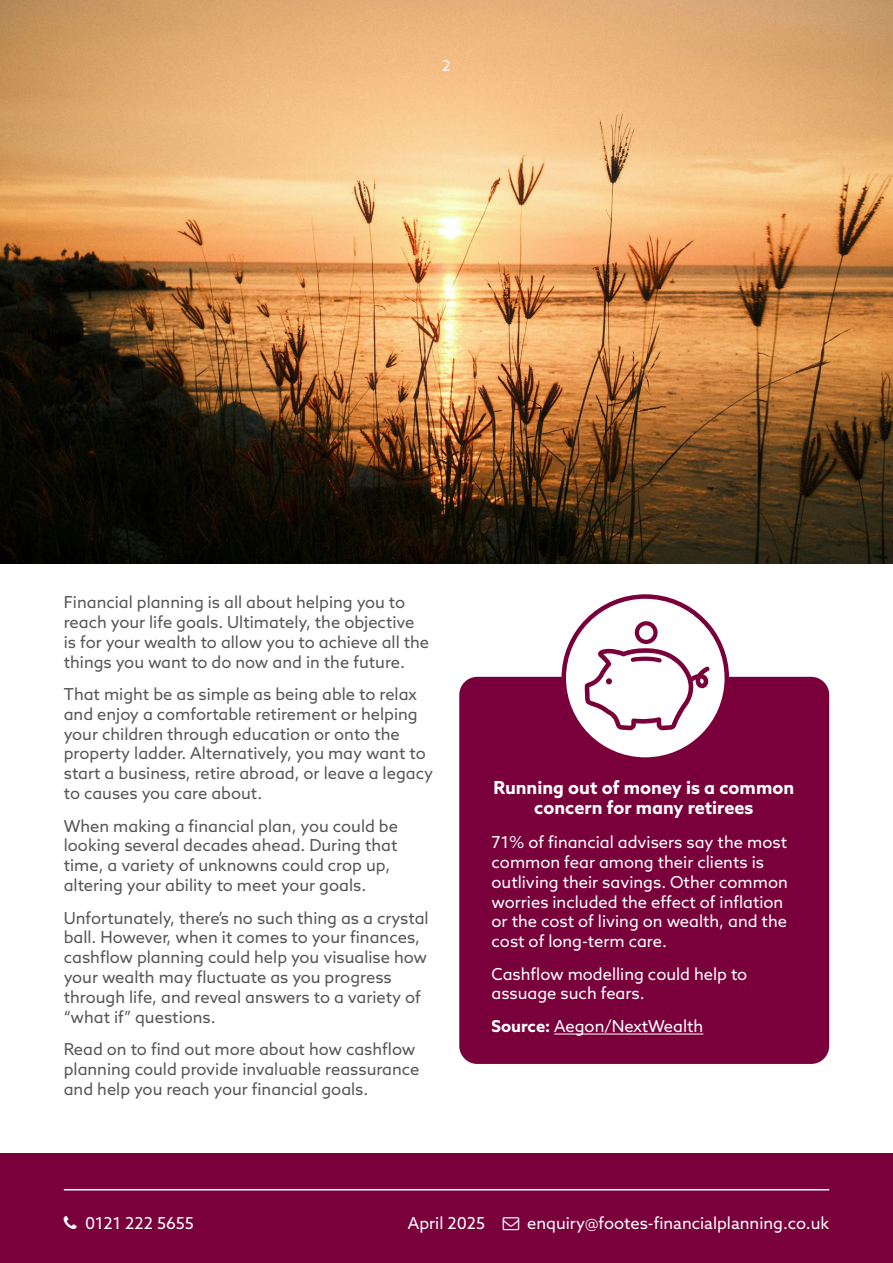
<style>
.page{position:relative;width:893px;height:1263px;background:#fff}
.page>*{position:absolute;margin:0;border:0;box-sizing:border-box;transform-origin:0 0}
.t1{font:700 18px/19.8px "Azo Sans";color:#fff;text-align:center}
.t2{font:16.5px/19.8px "Azo Sans";color:#575756}
.t3{font:16.5px/19.8px "Azo Sans";color:#fff}
.t4{font:15px "Azo Sans";color:#fff}
.s1{font-weight:700}
</style>
<div class="page">
<div style="left:459px;top:677px;width:370px;height:387px;background:#7a003c;border-radius:18px"></div>
<img style="left:0;top:0;width:893px;height:563px">
<div style="left:0;top:1153px;width:893px;height:110px;background:#7a003c"></div>
<hr style="left:64px;top:1189px;width:765px;height:1px;background:#fff">
<hr style="left:554px;top:1033px;width:149px;height:1px;background:#fff">
<div style="left:564px;top:596px;width:163px;height:163px;background:#fff;border-radius:50%"></div>
<div style="left:561px;top:594px;width:168px;height:168px;border:4px solid #7a003c;border-radius:50%"></div>
<svg style="left:585px;top:621px;width:125px;height:109px"></svg>
<p class="t4" style="left:442px;top:56px;width:10px">2</p>
<p class="t2" style="left:64px;top:592px;width:367px">Financial planning is all about helping you to reach your life goals. Ultimately, the objective is for your wealth to allow you to achieve all the things you want to do now and in the future.</p>
<p class="t2" style="left:64px;top:684px;width:371px">That might be as simple as being able to relax and enjoy a comfortable retirement or helping your children through education or onto the property ladder. Alternatively, you may want to start a business, retire abroad, or leave a legacy to causes you care about.</p>
<p class="t2" style="left:64px;top:816px;width:336px">When making a financial plan, you could be looking several decades ahead. During that time, a variety of unknowns could crop up, altering your ability to meet your goals.</p>
<p class="t2" style="left:64px;top:907px;width:366px">Unfortunately, there’s no such thing as a crystal ball. However, when it comes to your finances, cashflow planning could help you visualise how your wealth may fluctuate as you progress through life, and reveal answers to a variety of “what if” questions.</p>
<p class="t2" style="left:64px;top:1039px;width:357px">Read on to find out more about how cashflow planning could provide invaluable reassurance and help you reach your financial goals.</p>
<p class="t1" style="left:493px;top:777px;width:302px">Running out of money is a common concern for many retirees</p>
<p class="t3" style="left:492px;top:832px;width:298px">71% of financial advisers say the most common fear among their clients is outliving their savings. Other common worries included the effect of inflation or the cost of living on wealth, and the cost of long-term care.</p>
<p class="t3" style="left:492px;top:964px;width:257px">Cashflow modelling could help to assuage such fears.</p>
<p class="t3" style="left:492px;top:1016px;width:213px"><span class="s1">Source:</span> Aegon/NextWealth</p>
<p class="t3" style="left:85px;top:1213px;width:110px">0121 222 5655</p>
<p class="t3" style="left:527px;top:1213px;width:304px">enquiry@footes-financialplanning.co.uk</p>
<p class="t3" style="left:408px;top:1213px;width:79px">April 2025</p>
</div>
